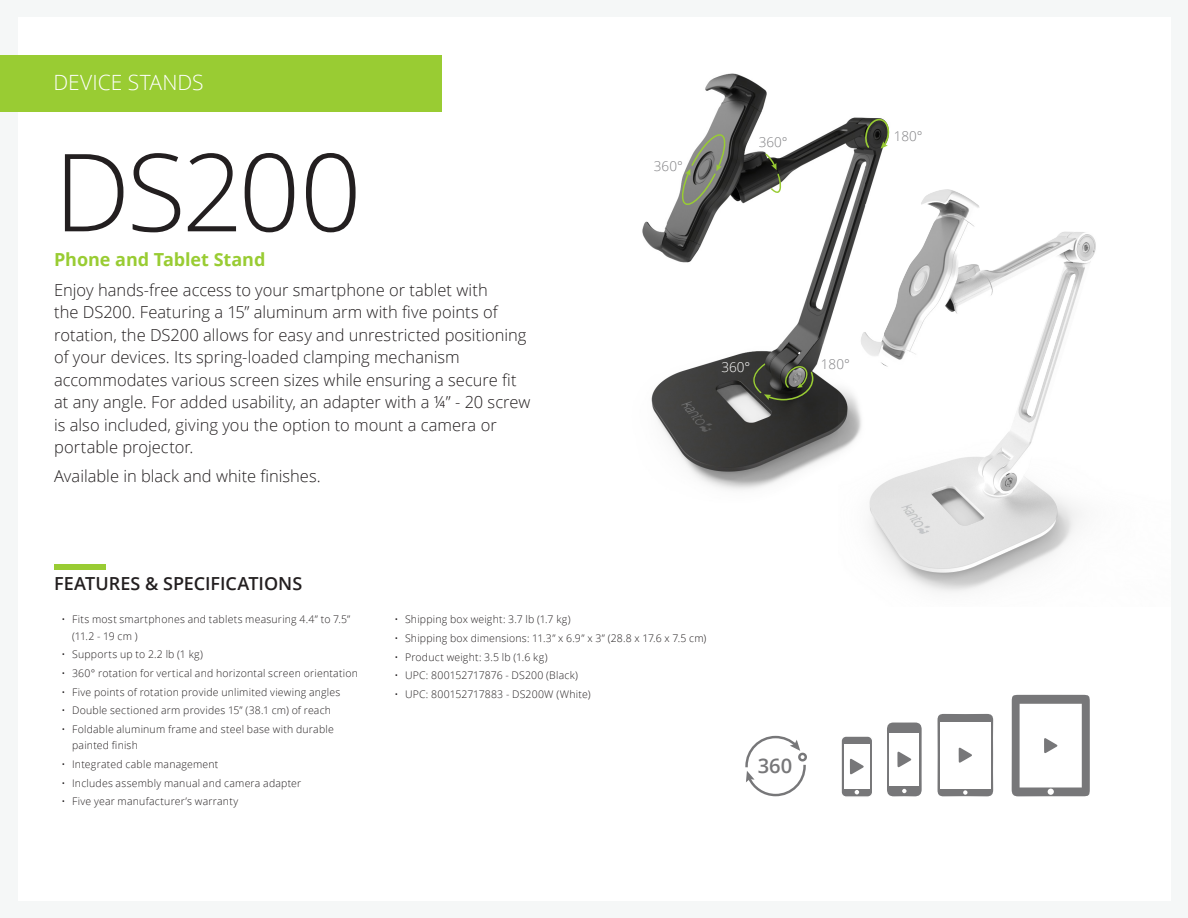
<style>
.page{position:relative;width:1188px;height:918px;background:#f5f7f7}
.page>*{position:absolute;margin:0;border:0;box-sizing:border-box;transform-origin:0 0}
.Model_Title{font:300 108px "Open Sans";letter-spacing:-.035em;color:#231f20}
.Title_Green_Bar{font:300 21px "Open Sans";letter-spacing:-.005em;color:#fff}
.t1{font:600 20.1px "Open Sans";color:#777779}
.t2{font:600 18px "Open Sans";color:#231f20}
.First_Line_Text{font:700 18px "Open Sans";letter-spacing:-.005em;color:#9c3}
.Text_Description{font:300 16.5px/22.5px "Open Sans";color:#231f20}
.t3{font:300 13.5px "Open Sans";color:#808083}
.t4{font:300 13.5px "Open Sans";color:#fff}
.t5{font:300 10.5px/16.5px "Open Sans";letter-spacing:.02em;color:#231f20}
</style>
<div class="page">
<div style="left:18px;top:17px;width:1152px;height:883px;background:#fff"></div>
<div style="left:54px;top:564px;width:52px;height:5px;background:#9c3"></div>
<div style="left:0;top:55px;width:442px;height:57px;background:#9c3"></div>
<img style="left:642px;top:73px;width:241px;height:417px">
<svg style="left:681px;top:128px;width:45px;height:83px"></svg>
<svg style="left:865px;top:118px;width:25px;height:31px"></svg>
<svg style="left:753px;top:363px;width:60px;height:37px;background:#474c3b"></svg>
<svg style="left:765px;top:154px;width:17px;height:40px"></svg>
<img style="left:838px;top:169px;width:258px;height:423px">
<svg style="left:745px;top:735px;width:62px;height:62px"></svg>
<div style="left:798px;top:753px;width:9px;height:9px;border:2px solid #777779;border-radius:50%"></div>
<svg style="left:841px;top:736px;width:31px;height:61px"></svg>
<svg style="left:1012px;top:695px;width:78px;height:101px"></svg>
<svg style="left:937px;top:714px;width:56px;height:82px"></svg>
<svg style="left:887px;top:722px;width:35px;height:75px"></svg>
<p class="Title_Green_Bar" style="left:53px;top:68px;width:152px">DEVICE STANDS</p>
<p class="Model_Title" style="left:54px;top:118px;width:309px">DS200</p>
<p class="First_Line_Text" style="left:54px;top:247px;width:213px">Phone and Tablet Stand</p>
<p class="Text_Description" style="left:54px;top:278px;width:478px">Enjoy hands-free access to your smartphone or tablet with<br>the DS200. Featuring a 15” aluminum arm with five points of rotation, the DS200 allows for easy and unrestricted positioning of your devices. Its spring-loaded clamping mechanism accommodates various screen sizes while ensuring a secure fit at any angle. For added usability, an adapter with a ¼” - 20 screw is also included, giving you the option to mount a camera or portable projector.</p>
<p class="Text_Description" style="left:54px;top:465px;width:268px">Available in black and white finishes.</p>
<p class="t3" style="left:654px;top:157px;width:30px">360°</p>
<p class="t3" style="left:759px;top:133px;width:30px">360°</p>
<p class="t4" style="left:721px;top:358px;width:30px">360°</p>
<p class="t3" style="left:821px;top:355px;width:30px">180°</p>
<h3 class="t2" style="left:54px;top:571px;width:250px">FEATURES &amp; SPECIFICATIONS</h3>
<p class="t5" style="left:72px;top:611px;width:280px;text-indent:-10px">• Fits most smartphones and tablets measuring 4.4” to 7.5” (11.2 - 19 cm )</p>
<p class="t5" style="left:62px;top:646px;width:143px">• Supports up to 2.2 lb (1 kg)</p>
<p class="t5" style="left:62px;top:665px;width:298px">• 360° rotation for vertical and horizontal screen orientation</p>
<p class="t5" style="left:62px;top:683px;width:280px">• Five points of rotation provide unlimited viewing angles</p>
<p class="t5" style="left:62px;top:702px;width:271px">• Double sectioned arm provides 15” (38.1 cm) of reach</p>
<p class="t5" style="left:72px;top:721px;width:263px;text-indent:-10px">• Foldable aluminum frame and steel base with durable painted finish</p>
<p class="t5" style="left:62px;top:756px;width:158px">• Integrated cable management</p>
<p class="t5" style="left:62px;top:774px;width:241px">• Includes assembly manual and camera adapter</p>
<p class="t5" style="left:62px;top:793px;width:178px">• Five year manufacturer’s warranty</p>
<p class="t5" style="left:395px;top:611px;width:178px">• Shipping box weight: 3.7 lb (1.7 kg)</p>
<p class="t5" style="left:395px;top:630px;width:313px">• Shipping box dimensions: 11.3” x 6.9” x 3” (28.8 x 17.6 x 7.5 cm)</p>
<p class="t5" style="left:395px;top:648px;width:154px">• Product weight: 3.5 lb (1.6 kg)</p>
<p class="t5" style="left:395px;top:667px;width:185px">• UPC: 800152717876 - DS200 (Black)</p>
<p class="t5" style="left:395px;top:685px;width:198px">• UPC: 800152717883 - DS200W (White)</p>
<h3 class="t1" style="left:758px;top:752px;width:36px">360</h3>
<p class="t3" style="left:894px;top:127px;width:30px">180°</p>
</div>
